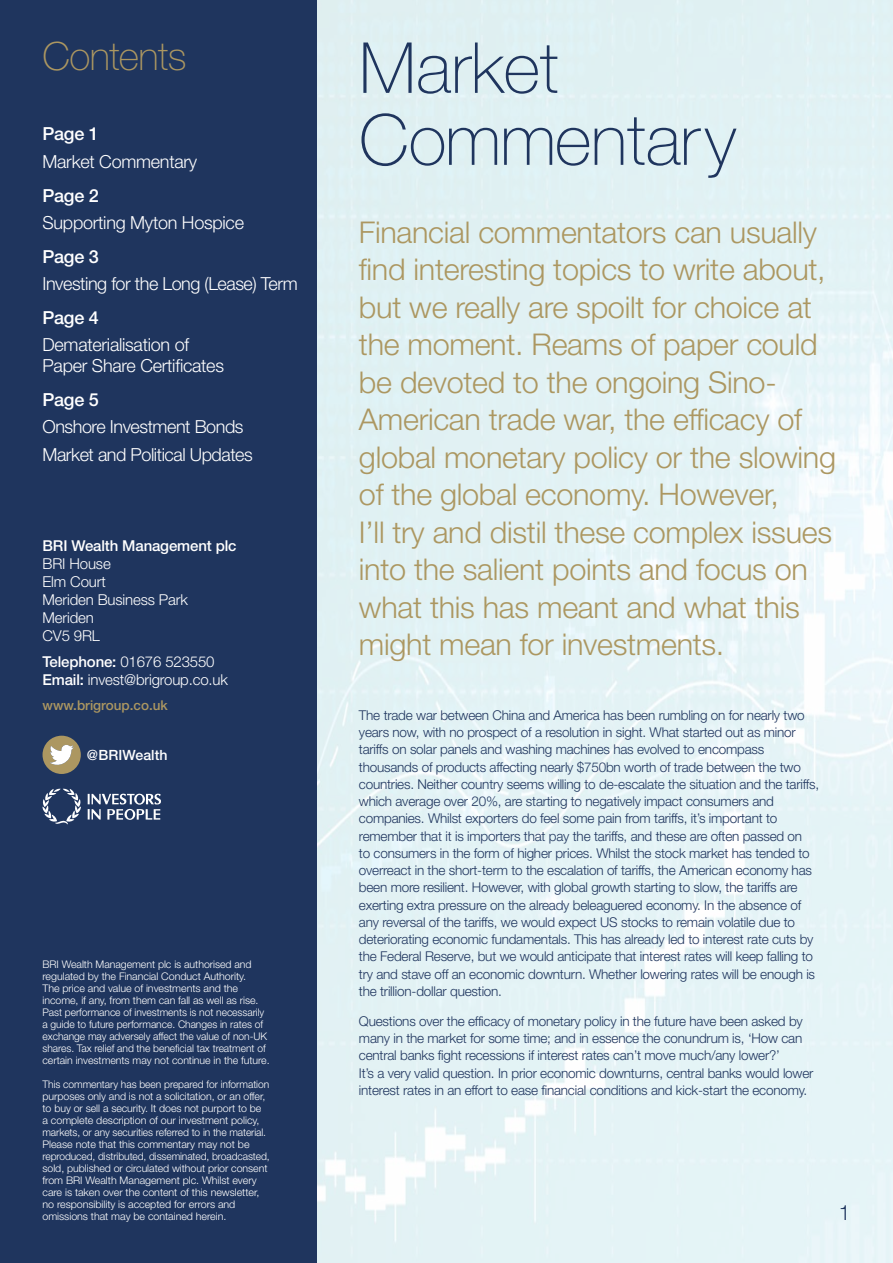
<style>
.page{position:relative;width:893px;height:1263px;background:#fff}
.page>*{position:absolute;margin:0;border:0;box-sizing:border-box;transform-origin:0 0}
.t1{font:100 70.5px/72px "Helvetica Neue LT Std";color:#1f355e}
.t2{font:100 39px "Helvetica Neue LT Std";letter-spacing:-.015em;color:#ac9761}
.t3{font:300 30px/37.5px "Helvetica Neue LT Std";letter-spacing:-.01em;color:#ac9761}
.t4{font:300 21px "Helvetica Neue LT Std";color:#1f355e}
.t5{font:300 18px/21px "Helvetica Neue LT Std";letter-spacing:-.015em;color:#fff}
.t6{font:500 18px "Helvetica Neue LT Std";letter-spacing:-.015em;color:#fff}
.t7{font:300 15px/18px "Helvetica Neue LT Std";letter-spacing:-.01em;color:#fff}
.t8{font:500 15px "Helvetica Neue LT Std";letter-spacing:-.01em;color:#fff}
.t9{font:500 14.1px "Helvetica Neue LT Std";letter-spacing:.005em;color:#fff}
.t10{font:300 13.5px/17.2px "Helvetica Neue LT Std";letter-spacing:-.015em;color:#1f355e}
.t11{font:500 13.5px "Helvetica Neue LT Std";color:#ac9761}
.t12{font:300 10.5px/12px "Helvetica Neue LT Std";letter-spacing:-.005em;color:#fff}
.s1{font-weight:500}
</style>
<div class="page">
<img style="left:316px;top:0;width:577px;height:1263px">
<div style="left:0;top:0;width:316px;height:1263px;background:#1f355e"></div>
<svg style="left:43px;top:736px;width:38px;height:38px"></svg>
<svg style="left:88px;top:793px;width:73px;height:27px"></svg>
<svg style="left:42px;top:788px;width:39px;height:36px"></svg>
<h2 class="t2" style="left:43px;top:34px;width:145px">Contents</h2>
<h3 class="t6" style="left:43px;top:123px;width:58px">Page 1</h3>
<h3 class="t5" style="left:43px;top:151px;width:156px">Market Commentary</h3>
<h3 class="t6" style="left:43px;top:184px;width:58px">Page 2</h3>
<h3 class="t5" style="left:43px;top:212px;width:203px">Supporting Myton Hospice</h3>
<h3 class="t6" style="left:43px;top:246px;width:58px">Page 3</h3>
<h3 class="t5" style="left:43px;top:273px;width:257px">Investing for the Long (Lease) Term</h3>
<h3 class="t6" style="left:43px;top:307px;width:58px">Page 4</h3>
<h3 class="t5" style="left:43px;top:334px;width:183px">Dematerialisation of<br>Paper Share Certificates</h3>
<h3 class="t6" style="left:43px;top:389px;width:58px">Page 5</h3>
<h3 class="t5" style="left:43px;top:413px;width:212px;line-height:27.9px">Onshore Investment Bonds<br>Market and Political Updates</h3>
<p class="t8" style="left:43px;top:536px;width:195px">BRI Wealth Management plc</p>
<p class="t7" style="left:43px;top:554px;width:147px">BRI House<br>Elm Court<br>Meriden Business Park<br>Meriden<br>CV5 9RL</p>
<p class="t7" style="left:43px;top:653px;width:187px"><span class="s1">Telephone:</span> 01676 523550<br><span class="s1">Email:</span> invest@brigroup.co.uk</p>
<p class="t11" style="left:43px;top:697px;width:127px">www.brigroup.co.uk</p>
<p class="t9" style="left:87px;top:746px;width:82px">@BRIWealth</p>
<p class="t12" style="left:43px;top:957px;width:229px">BRI Wealth Management plc is authorised and regulated by the Financial Conduct Authority.<br>The price and value of investments and the income, if any, from them can fall as well as rise.<br>Past performance of investments is not necessarily a guide to future performance. Changes in rates of exchange may adversely affect the value of non-UK shares. Tax relief and the beneficial tax treatment of certain investments may not continue in the future.</p>
<p class="t12" style="left:43px;top:1078px;width:229px">This commentary has been prepared for information purposes only and is not a solicitation, or an offer, to buy or sell a security. It does not purport to be<br>a complete description of our investment policy, markets, or any securities referred to in the material.<br>Please note that this commentary may not be reproduced, distributed, disseminated, broadcasted, sold, published or circulated without prior consent from BRI Wealth Management plc. Whilst every care is taken over the content of this newsletter, no responsibility is accepted for errors and omissions that may be contained herein.</p>
<h1 class="t1" style="left:359px;top:32px;width:379px">Market<br>Commentary</h1>
<p class="t3" style="left:359px;top:212px;width:479px">Financial commentators can usually find interesting topics to write about, but we really are spoilt for choice at the moment. Reams of paper could be devoted to the ongoing Sino-American trade war, the efficacy of global monetary policy or the slowing of the global economy. However,<br>I’ll try and distil these complex issues into the salient points and focus on what this has meant and what this might mean for investments.</p>
<p class="t10" style="left:359px;top:706px;width:462px">The trade war between China and America has been rumbling on for nearly two years now, with no prospect of a resolution in sight. What started out as minor tariffs on solar panels and washing machines has evolved to encompass thousands of products affecting nearly $750bn worth of trade between the two countries. Neither country seems willing to de-escalate the situation and the tariffs, which average over 20%, are starting to negatively impact consumers and companies. Whilst exporters do feel some pain from tariffs, it’s important to remember that it is importers that pay the tariffs, and these are often passed on<br>to consumers in the form of higher prices. Whilst the stock market has tended to overreact in the short-term to the escalation of tariffs, the American economy has been more resilient. However, with global growth starting to slow, the tariffs are exerting extra pressure on the already beleaguered economy. In the absence of any reversal of the tariffs, we would expect US stocks to remain volatile due to deteriorating economic fundamentals. This has already led to interest rate cuts by the Federal Reserve, but we would anticipate that interest rates will keep falling to try and stave off an economic downturn. Whether lowering rates will be enough is the trillion-dollar question.</p>
<p class="t10" style="left:359px;top:1012px;width:456px">Questions over the efficacy of monetary policy in the future have been asked by many in the market for some time; and in essence the conundrum is, ‘How can central banks fight recessions if interest rates can’t move much/any lower?’<br>It’s a very valid question. In prior economic downturns, central banks would lower interest rates in an effort to ease financial conditions and kick-start the economy.</p>
<h3 class="t4" style="left:839px;top:1200px;width:13px">1</h3>
</div>
